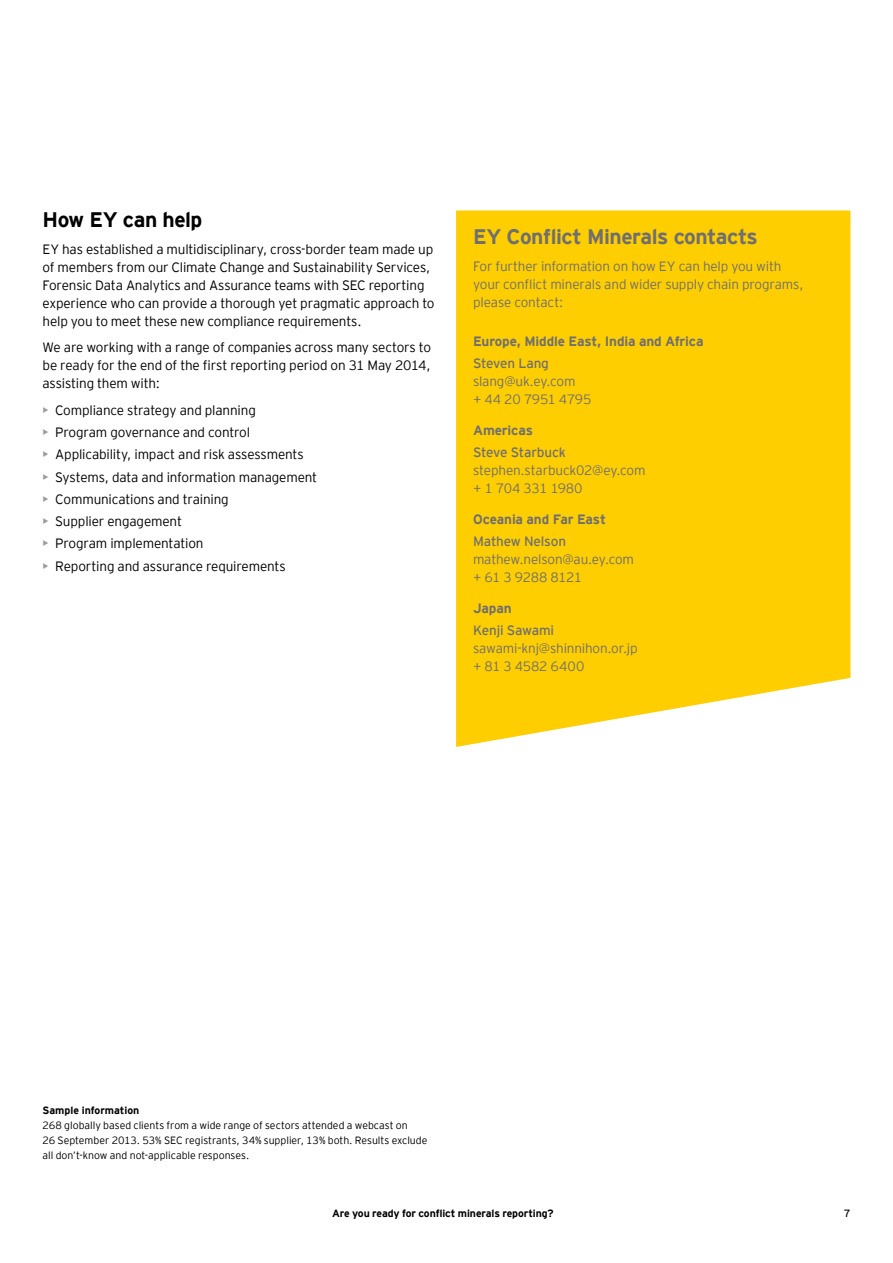
<style>
.page{position:relative;width:893px;height:1263px;background:#fff}
.page>*{position:absolute;margin:0;border:0;box-sizing:border-box;transform-origin:0 0}
.t1{font:700 21px "EY Interstate";letter-spacing:-.025em;color:#706f6f}
.t2{font:700 21px "EY Interstate";letter-spacing:-.025em;color:#000}
.t3{font:300 13.5px/18px "EY Interstate";letter-spacing:-.01em;color:#000}
.t4{font:300 13.5px/18px "EY Interstate";letter-spacing:-.015em;color:#706f6f}
.t5{font:700 13.5px "EY Interstate";letter-spacing:-.01em;color:#706f6f}
.t6{font:13.5px "EY Interstate";letter-spacing:-.015em;color:#706f6f}
.t7{font:300 10.5px/15px "EY Interstate";color:#000}
.t8{font:700 10.5px "EY Interstate";letter-spacing:-.01em;color:#000}
.t9{font:10.5px "EY Interstate";color:#000}
.s1{font-weight:400;color:#9d9d9c}
</style>
<div class="page">
<svg style="left:456px;top:210px;width:394px;height:537px;background:#ffd110"></svg>
<h1 class="t2" style="left:43px;top:205px;width:161px">How EY can help</h1>
<p class="t3" style="left:43px;top:239px;width:394px">EY has established a multidisciplinary, cross-border team made up of members from our Climate Change and Sustainability Services, Forensic Data Analytics and Assurance teams with SEC reporting experience who can provide a thorough yet pragmatic approach to help you to meet these new compliance requirements.</p>
<p class="t3" style="left:43px;top:338px;width:390px;text-align:justify">We are working with a range of companies across many sectors to be ready for the end of the first reporting period on 31 May 2014, assisting them with:</p>
<p class="t3" style="left:43px;top:400px;width:215px"><span class="s1">•</span> Compliance strategy and planning</p>
<p class="t3" style="left:43px;top:422px;width:209px"><span class="s1">•</span> Program governance and control</p>
<p class="t3" style="left:43px;top:445px;width:263px"><span class="s1">•</span> Applicability, impact and risk assessments</p>
<p class="t3" style="left:43px;top:467px;width:276px"><span class="s1">•</span> Systems, data and information management</p>
<p class="t3" style="left:43px;top:489px;width:188px"><span class="s1">•</span> Communications and training</p>
<p class="t3" style="left:43px;top:511px;width:141px"><span class="s1">•</span> Supplier engagement</p>
<p class="t3" style="left:43px;top:534px;width:163px"><span class="s1">•</span> Program implementation</p>
<p class="t3" style="left:43px;top:556px;width:245px"><span class="s1">•</span> Reporting and assurance requirements</p>
<h1 class="t1" style="left:473px;top:222px;width:286px">EY Conflict Minerals contacts</h1>
<p class="t4" style="left:473px;top:256px;width:332px">For further information on how EY can help you with your conflict minerals and wider supply chain programs, please contact:</p>
<p class="t5" style="left:473px;top:332px;width:232px">Europe, Middle East, India and Africa</p>
<p class="t6" style="left:473px;top:354px;width:77px">Steven Lang</p>
<p class="t4" style="left:473px;top:372px;width:120px">slang@uk.ey.com<br>+ 44 20 7951 4795</p>
<p class="t5" style="left:473px;top:421px;width:61px">Americas</p>
<p class="t6" style="left:473px;top:443px;width:94px">Steve Starbuck</p>
<p class="t4" style="left:473px;top:461px;width:174px">stephen.starbuck02@ey.com + 1 704 331 1980</p>
<p class="t5" style="left:473px;top:510px;width:134px">Oceania and Far East</p>
<p class="t6" style="left:473px;top:532px;width:95px">Mathew Nelson</p>
<p class="t4" style="left:473px;top:550px;width:162px">mathew.nelson@au.ey.com + 61 3 9288 8121</p>
<p class="t5" style="left:473px;top:598px;width:40px">Japan</p>
<p class="t6" style="left:473px;top:621px;width:83px">Kenji Sawami</p>
<p class="t4" style="left:473px;top:639px;width:166px">sawami-knj@shinnihon.or.jp + 81 3 4582 6400</p>
<p class="t8" style="left:43px;top:1102px;width:98px">Sample information</p>
<p class="t7" style="left:43px;top:1117px;width:386px">268 globally based clients from a wide range of sectors attended a webcast on<br>26 September 2013. 53% SEC registrants, 34% supplier, 13% both. Results exclude all don’t-know and not-applicable responses.</p>
<p class="t8" style="left:332px;top:1206px;width:223px">Are you ready for conflict minerals reporting?</p>
<p class="t9" style="left:844px;top:1206px;width:8px">7</p>
</div>
